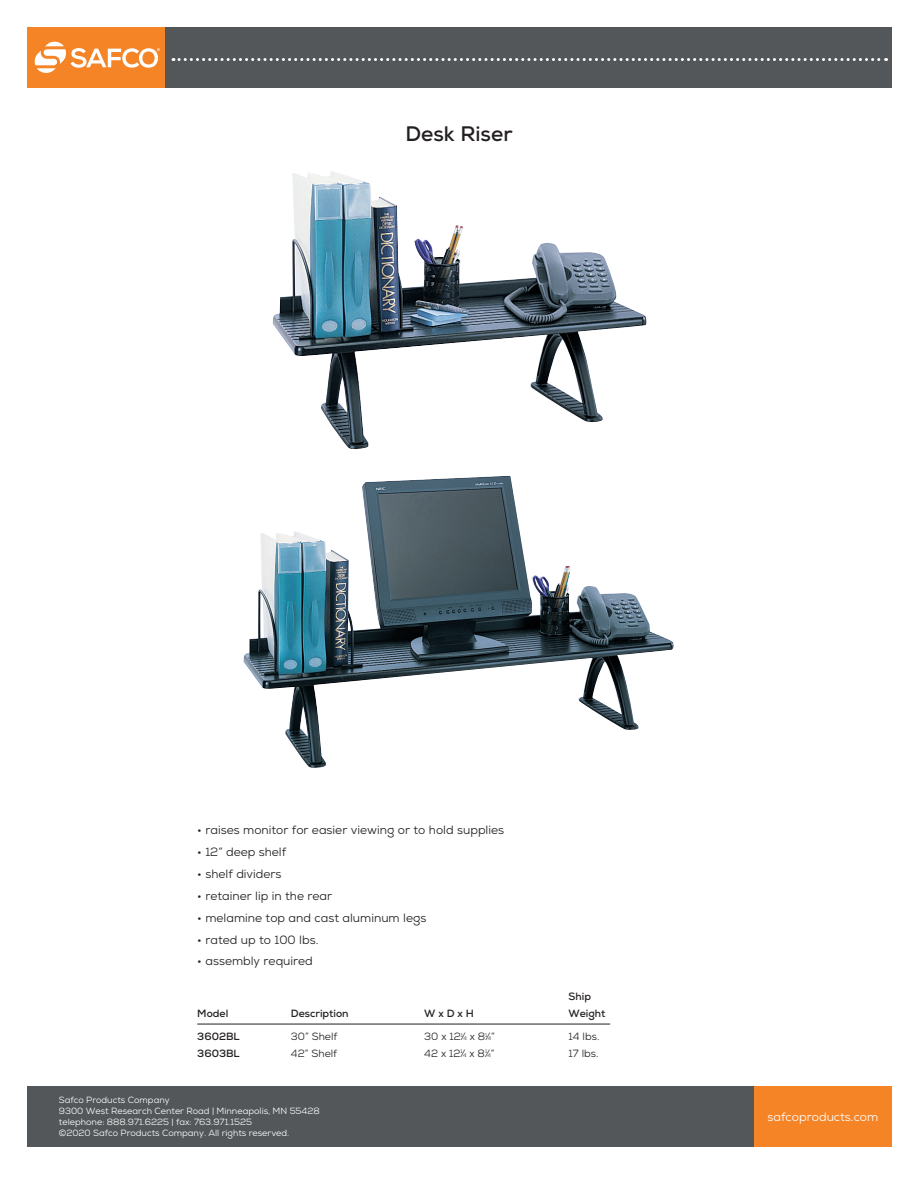
<style>
.page{position:relative;width:918px;height:1188px;background:#fff}
.page>*{position:absolute;margin:0;border:0;box-sizing:border-box;transform-origin:0 0}
.t1{font:700 21px "Nexa";color:#231f20}
.t2{font:12px "Nexa";color:#231f20}
.t3{font:12px "Nexa";color:#fff}
.t4{font:10.5px "Nexa";color:#231f20}
.t5{font:700 10.5px "Nexa";color:#231f20}
.t6{font:9px/10.8px "Nexa";color:#fff}
.s1{font-size:5.25px}
</style>
<div class="page">
<div style="left:753px;top:1086px;width:139px;height:60px;background:#f58427"></div>
<div style="left:27px;top:1086px;width:726px;height:60px;background:#535759"></div>
<div style="left:27px;top:27px;width:138px;height:61px;background:#f58427"></div>
<div style="left:165px;top:27px;width:726px;height:61px;background:#535759"></div>
<svg style="left:173px;top:58px;width:714px;height:3px"></svg>
<svg style="left:34px;top:41px;width:126px;height:32px"></svg>
<img style="left:272px;top:171px;width:375px;height:279px">
<img style="left:243px;top:476px;width:431px;height:292px">
<hr style="left:197px;top:1024px;width:521px;height:1px;background:#231f20">
<div style="left:610px;top:977px;width:175px;height:98px;background:#fff"></div>
<h1 class="t1" style="left:405px;top:121px;width:109px">Desk Riser</h1>
<p class="t2" style="left:197px;top:822px;width:308px">• raises monitor for easier viewing or to hold supplies</p>
<p class="t2" style="left:197px;top:844px;width:90px">• 12” deep shelf</p>
<p class="t2" style="left:197px;top:866px;width:86px">• shelf dividers</p>
<p class="t2" style="left:197px;top:888px;width:136px">• retainer lip in the rear</p>
<p class="t2" style="left:197px;top:910px;width:231px">• melamine top and cast aluminum legs</p>
<p class="t2" style="left:197px;top:932px;width:123px">• rated up to 100 lbs.</p>
<p class="t2" style="left:197px;top:954px;width:117px">• assembly required</p>
<p class="t5" style="left:569px;top:990px;width:24px">Ship</p>
<p class="t5" style="left:197px;top:1007px;width:33px">Model</p>
<p class="t5" style="left:291px;top:1007px;width:59px">Description</p>
<p class="t5" style="left:424px;top:1007px;width:51px">W x D x H</p>
<p class="t5" style="left:569px;top:1007px;width:38px">Weight</p>
<p class="t5" style="left:197px;top:1030px;width:44px">3602BL</p>
<p class="t4" style="left:291px;top:1030px;width:48px">30” Shelf</p>
<p class="t4" style="left:424px;top:1030px;width:72px">30 x 12<sup>1</sup>⁄<span class="s1">4</span> x 8<sup>1</sup>⁄<span class="s1">4</span>”</p>
<p class="t4" style="left:569px;top:1030px;width:32px">14 lbs.</p>
<p class="t5" style="left:197px;top:1046px;width:44px">3603BL</p>
<p class="t4" style="left:291px;top:1046px;width:48px">42” Shelf</p>
<p class="t4" style="left:424px;top:1046px;width:72px">42 x 12<sup>1</sup>⁄<span class="s1">4</span> x 8<sup>1</sup>⁄<span class="s1">4</span>”</p>
<p class="t4" style="left:569px;top:1046px;width:31px">17 lbs.</p>
<p class="t6" style="left:59px;top:1095px;width:262px">Safco Products Company<br>9300 West Research Center Road | Minneapolis, MN 55428 telephone: 888.971.6225 | fax: 763.971.1525<br>©2020 Safco Products Company. All rights reserved.</p>
<p class="t3" style="left:767px;top:1109px;width:112px">safcoproducts.com</p>
</div>
